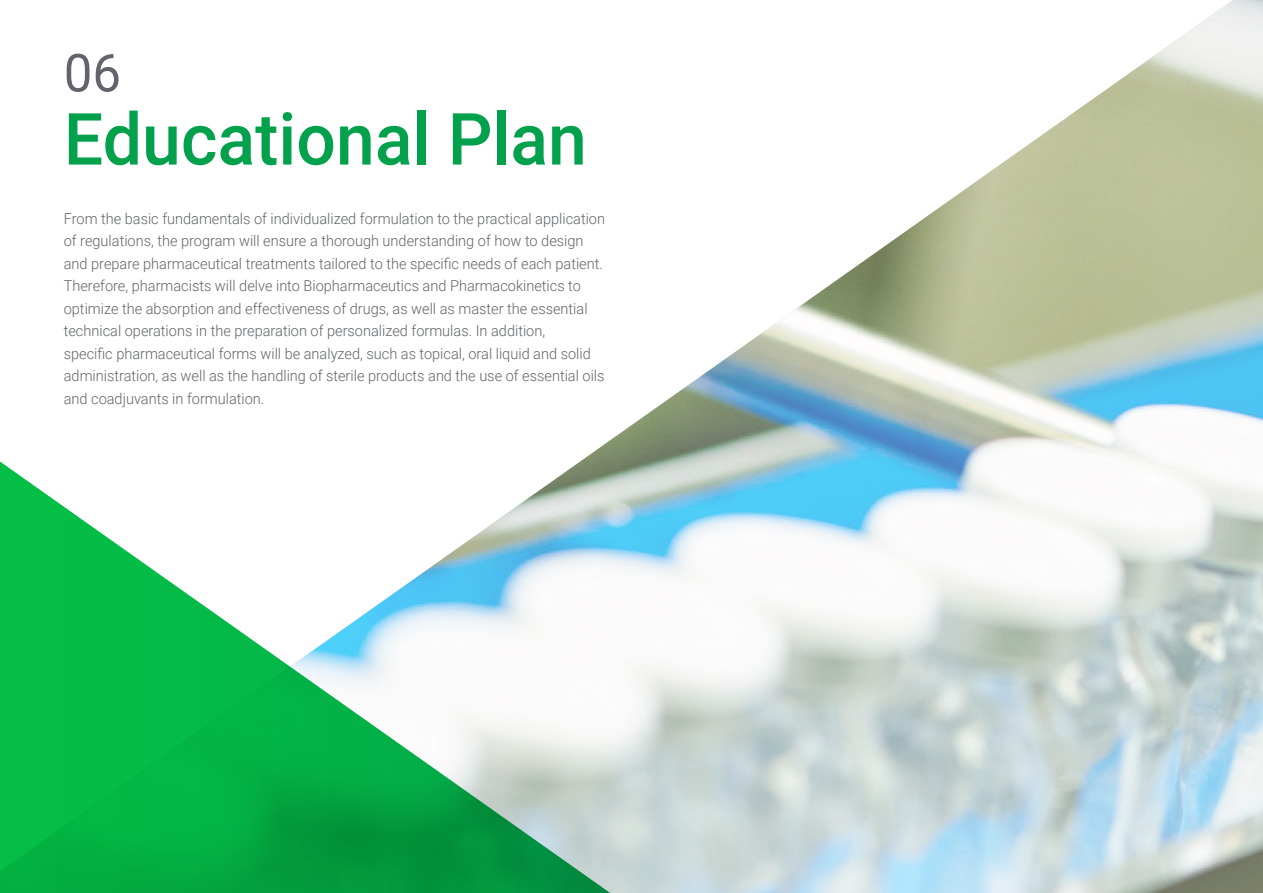
<style>
.page{position:relative;width:1263px;height:893px;background:#fff}
.page>*{position:absolute;margin:0;border:0;box-sizing:border-box;transform-origin:0 0}
.t1{font:500 72px "Roboto";color:#04a14d}
.t2{font:52.5px "Roboto";color:#61646a}
.t3{font:300 15px/22.5px "Roboto";color:#61646a}
</style>
<div class="page">
<img style="left:602px;top:0;width:661px;height:893px">
<svg style="left:0;top:446px;width:640px;height:447px"></svg>
<h2 class="t2" style="left:64px;top:36px;width:59px">06</h2>
<h1 class="t1" style="left:64px;top:89px;width:525px">Educational Plan</h1>
<p class="t3" style="left:64px;top:207px;width:543px">From the basic fundamentals of individualized formulation to the practical application of regulations, the program will ensure a thorough understanding of how to design and prepare pharmaceutical treatments tailored to the specific needs of each patient.<br>Therefore, pharmacists will delve into Biopharmaceutics and Pharmacokinetics to optimize the absorption and effectiveness of drugs, as well as master the essential technical operations in the preparation of personalized formulas. In addition,<br>specific pharmaceutical forms will be analyzed, such as topical, oral liquid and solid administration, as well as the handling of sterile products and the use of essential oils and coadjuvants in formulation.</p>
</div>
